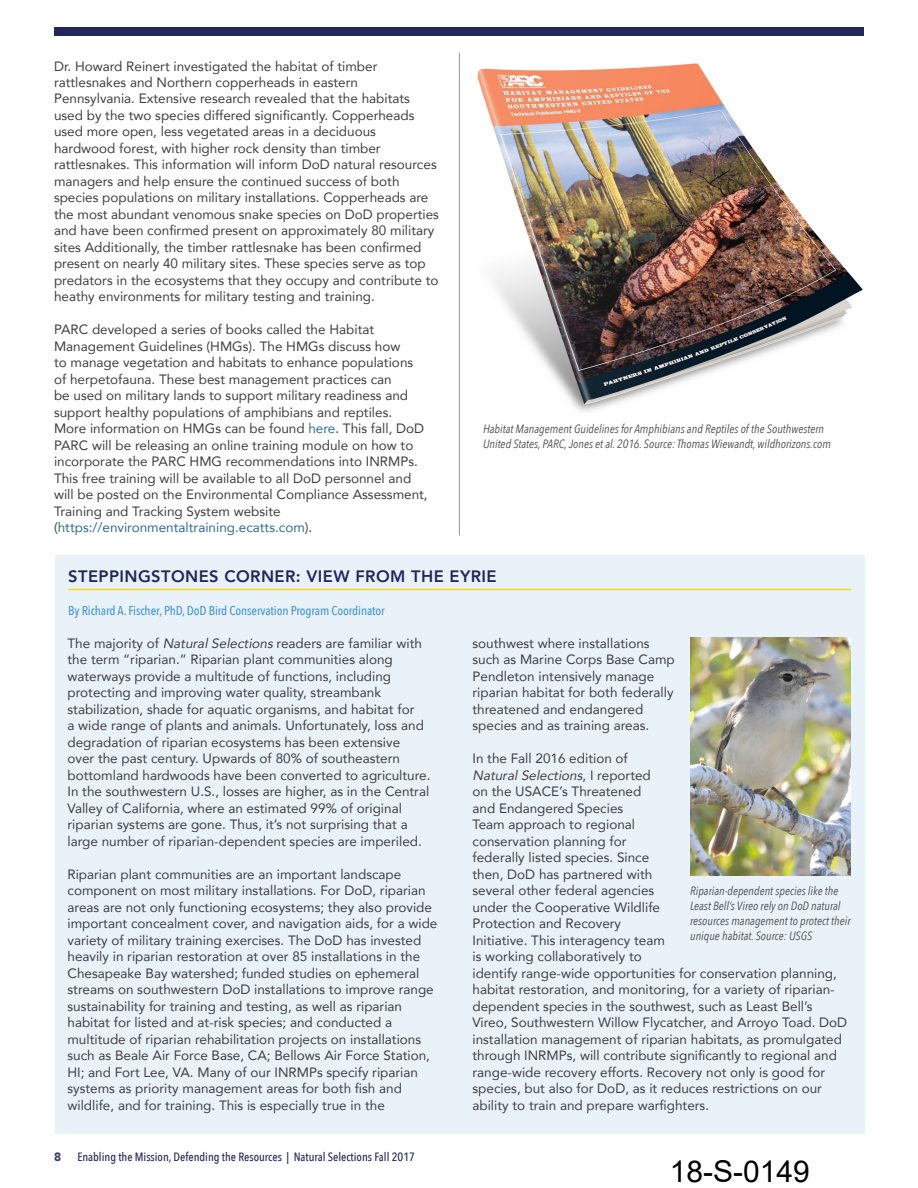
<style>
.page{position:relative;width:918px;height:1188px;background:#fff}
.page>*{position:absolute;margin:0;border:0;box-sizing:border-box;transform-origin:0 0}
.t1{font:30px "Arial";color:#000}
._01_Heading{font:800 16.5px "Avenir";letter-spacing:.025em;color:#22275c}
._03_Body{font:13.5px/16.5px "Avenir";color:#3e3e3f}
._03_Author{font:500 12.75px "Avenir Next Condensed";letter-spacing:-.01em;color:#4597d0}
._07_Caption{font:italic 12px/15px "Avenir Next Condensed";color:#4b4c4d}
.t2{font:500 12px "Avenir Next Condensed";color:#22275c}
.t3{font:900 12px "Avenir";color:#3b3c6b}
.s1{color:#2e6b95}
.s2{font-style:italic;color:#413f41}
</style>
<div class="page">
<div style="left:54px;top:27px;width:810px;height:9px;background:#22275c"></div>
<img style="left:477px;top:63px;width:386px;height:349px">
<div style="left:55px;top:620px;width:810px;height:514px;background:#eaf2f9"></div>
<div style="left:55px;top:556px;width:810px;height:82px;background:#eaf2f9"></div>
<hr style="left:68px;top:589px;width:783px;height:1px;background:#fad910">
<img style="left:690px;top:638px;width:160px;height:237px">
<hr style="left:459px;top:53px;width:1px;height:483px;background:#939598">
<p class="_03_Body" style="left:54px;top:57px;width:387px">Dr. Howard Reinert investigated the habitat of timber rattlesnakes and Northern copperheads in eastern Pennsylvania. Extensive research revealed that the habitats used by the two species differed significantly. Copperheads used more open, less vegetated areas in a deciduous hardwood forest, with higher rock density than timber rattlesnakes. This information will inform DoD natural resources managers and help ensure the continued success of both species populations on military installations. Copperheads are the most abundant venomous snake species on DoD properties and have been confirmed present on approximately 80 military sites Additionally, the timber rattlesnake has been confirmed present on nearly 40 military sites. These species serve as top predators in the ecosystems that they occupy and contribute to heathy environments for military testing and training.</p>
<p class="_03_Body" style="left:54px;top:321px;width:375px">PARC developed a series of books called the Habitat Management Guidelines (HMGs). The HMGs discuss how<br>to manage vegetation and habitats to enhance populations of herpetofauna. These best management practices can<br>be used on military lands to support military readiness and support healthy populations of amphibians and reptiles.<br>More information on HMGs can be found <span class="s1">here</span>. This fall, DoD PARC will be releasing an online training module on how to incorporate the PARC HMG recommendations into INRMPs.<br>This free training will be available to all DoD personnel and will be posted on the Environmental Compliance Assessment, Training and Tracking System website (<span class="s1">https://environmentaltraining.ecatts.com</span>).</p>
<p class="_07_Caption" style="left:483px;top:421px;width:349px">Habitat Management Guidelines for Amphibians and Reptiles of the Southwestern<br>United States, PARC, Jones et al. 2016. Source: Thomas Wiewandt, wildhorizons.com</p>
<p class="_01_Heading" style="left:68px;top:561px;width:430px">STEPPINGSTONES CORNER: VIEW FROM THE EYRIE</p>
<p class="_03_Author" style="left:68px;top:603px;width:318px">By Richard A. Fischer, PhD, DoD Bird Conservation Program Coordinator</p>
<p class="_03_Body" style="left:67px;top:635px;width:365px">The majority of <span class="s2">NaturalSelections</span>readers are familiar with the term “riparian.” Riparian plant communities along waterways provide a multitude of functions, including protecting and improving water quality, streambank stabilization, shade for aquatic organisms, and habitat for<br>a wide range of plants and animals. Unfortunately, loss and degradation of riparian ecosystems has been extensive<br>over the past century. Upwards of 80% of southeastern bottomland hardwoods have been converted to agriculture.<br>In the southwestern U.S., losses are higher, as in the Central Valley of California, where an estimated 99% of original riparian systems are gone. Thus, it’s not surprising that a large number of riparian-dependent species are imperiled.</p>
<p class="_03_Body" style="left:67px;top:866px;width:371px">Riparian plant communities are an important landscape component on most military installations. For DoD, riparian areas are not only functioning ecosystems; they also provide important concealment cover, and navigation aids, for a wide variety of military training exercises. The DoD has invested heavily in riparian restoration at over 85 installations in the Chesapeake Bay watershed; funded studies on ephemeral streams on southwestern DoD installations to improve range sustainability for training and testing, as well as riparian habitat for listed and at-risk species; and conducted a multitude of riparian rehabilitation projects on installations such as Beale Air Force Base, CA; Bellows Air Force Station, HI; and Fort Lee, VA. Many of our INRMPs specify riparian systems as priority management areas for both fish and wildlife, and for training. This is especially true in the</p>
<p class="_03_Body" style="left:472px;top:635px;width:204px">southwest where installations such as Marine Corps Base Camp<br>Pendleton intensively manage riparian habitat for both federally threatened and endangered species and as training areas.</p>
<p class="_03_Body" style="left:472px;top:750px;width:376px">In the Fall 2016 edition of<br><span class="s2">NaturalSelections</span>, I r e p o rt e d<br>on the USACE’s Threatened<br>and Endangered Species<br>Team approach to regional<br>conservation planning for<br>federally listed species. Since<br>then, DoD has partnered with<br>several other federal agencies<br>under the Cooperative Wildlife<br>Protection and Recovery<br>Initiative. This interagency team<br>is working collaboratively to<br>identify range-wide opportunities for conservation planning, habitat restoration, and monitoring, for a variety of riparian&shy;dependent species in the southwest, such as Least Bell’s Vireo, Southwestern Willow Flycatcher, and Arroyo Toad. DoD installation management of riparian habitats, as promulgated through INRMPs, will contribute significantly to regional and range-wide recovery efforts. Recovery not only is good for species, but also for DoD, as it reduces restrictions on our ability to train and prepare warfighters.</p>
<p class="_07_Caption" style="left:690px;top:883px;width:162px">Riparian-dependent species like the Least Bell’s Vireo rely on DoD natural resources management to protect their unique habitat. Source: USGS</p>
<p class="t3" style="left:54px;top:1147px;width:9px">8</p>
<p class="t2" style="left:77px;top:1150px;width:339px">Enabling the Mission, Defending the Resources | Natural Selections Fall 2017</p>
<h1 class="t1" style="left:670px;top:1151px;width:142px">18-S-0149</h1>
</div>
